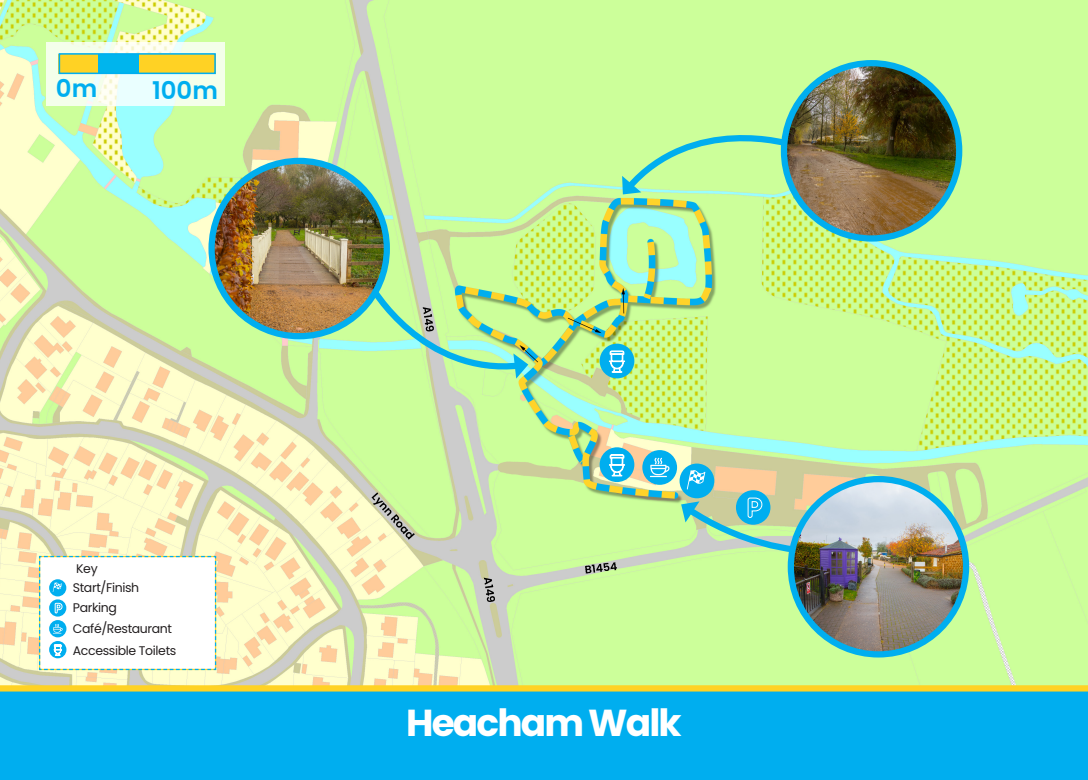
<style>
.page{position:relative;width:1088px;height:780px;background:#fff}
.page>*{position:absolute;margin:0;border:0;box-sizing:border-box;transform-origin:0 0}
.t1{font:700 37.5px "Poppins";letter-spacing:-.05em;color:#fff}
.t2{font:600 24.38px "Poppins";color:#00aeef}
.t3{font:12.5px "Poppins";letter-spacing:-.03em;color:#231f20}
</style>
<div class="page">
<img style="left:0;top:0;width:1088px;height:685px">
<svg style="left:0;top:685px;width:1088px;height:95px"></svg>
<div style="left:600px;top:447px;width:34px;height:35px;background:#00aeef;border-radius:50%"></div>
<svg style="left:609px;top:454px;width:16px;height:22px"></svg>
<svg style="left:365px;top:280px;width:163px;height:98px"></svg>
<img style="left:212px;top:161px;width:175px;height:175px;border-radius:88px">
<div style="left:208px;top:158px;width:182px;height:181px;border:6px solid #00aeef;border-radius:50%"></div>
<div style="left:642px;top:450px;width:35px;height:35px;background:#00aeef;border-radius:50%"></div>
<svg style="left:650px;top:457px;width:19px;height:21px"></svg>
<div style="left:736px;top:490px;width:34px;height:34px;background:#00aeef;border-radius:50%"></div>
<svg style="left:679px;top:497px;width:112px;height:79px"></svg>
<div style="left:600px;top:343px;width:34px;height:35px;background:#00aeef;border-radius:50%"></div>
<svg style="left:609px;top:350px;width:16px;height:23px"></svg>
<img style="left:791px;top:480px;width:175px;height:173px">
<div style="left:788px;top:476px;width:181px;height:181px;border:6px solid #00aeef;border-radius:50%"></div>
<svg style="left:619px;top:114px;width:178px;height:83px"></svg>
<img style="left:784px;top:63px;width:175px;height:175px;border-radius:88px">
<div style="left:781px;top:60px;width:181px;height:181px;border:6px solid #00aeef;border-radius:50%"></div>
<svg style="left:46px;top:43px;width:179px;height:63px;fill:#f4ffea"></svg>
<div style="left:59px;top:54px;width:157px;height:19px;background:#00b5ed"></div>
<div style="left:59px;top:54px;width:39px;height:19px;background:#ffd224"></div>
<div style="left:139px;top:54px;width:77px;height:19px;background:#ffd224"></div>
<div style="left:59px;top:53px;width:157px;height:21px;border:2px solid #00aeef"></div>
<div style="left:679px;top:463px;width:35px;height:35px;background:#00aeef;border-radius:50%"></div>
<svg style="left:687px;top:470px;width:18px;height:19px"></svg>
<svg style="left:38px;top:555px;width:179px;height:115px"></svg>
<p class="t2" style="left:56px;top:75px;width:43px">0m</p>
<p class="t2" style="left:152px;top:76px;width:67px">100m</p>
<p class="t3" style="left:76px;top:561px;width:23px">Key</p>
<p class="t3" style="left:73px;top:580px;width:68px">Start/Finish</p>
<p class="t3" style="left:73px;top:600px;width:46px">Parking</p>
<p class="t3" style="left:73px;top:621px;width:101px">Café/Restaurant</p>
<p class="t3" style="left:73px;top:643px;width:105px">Accessible Toilets</p>
<p class="t1" style="left:406px;top:701px;width:277px">Heacham Walk</p>
</div>
